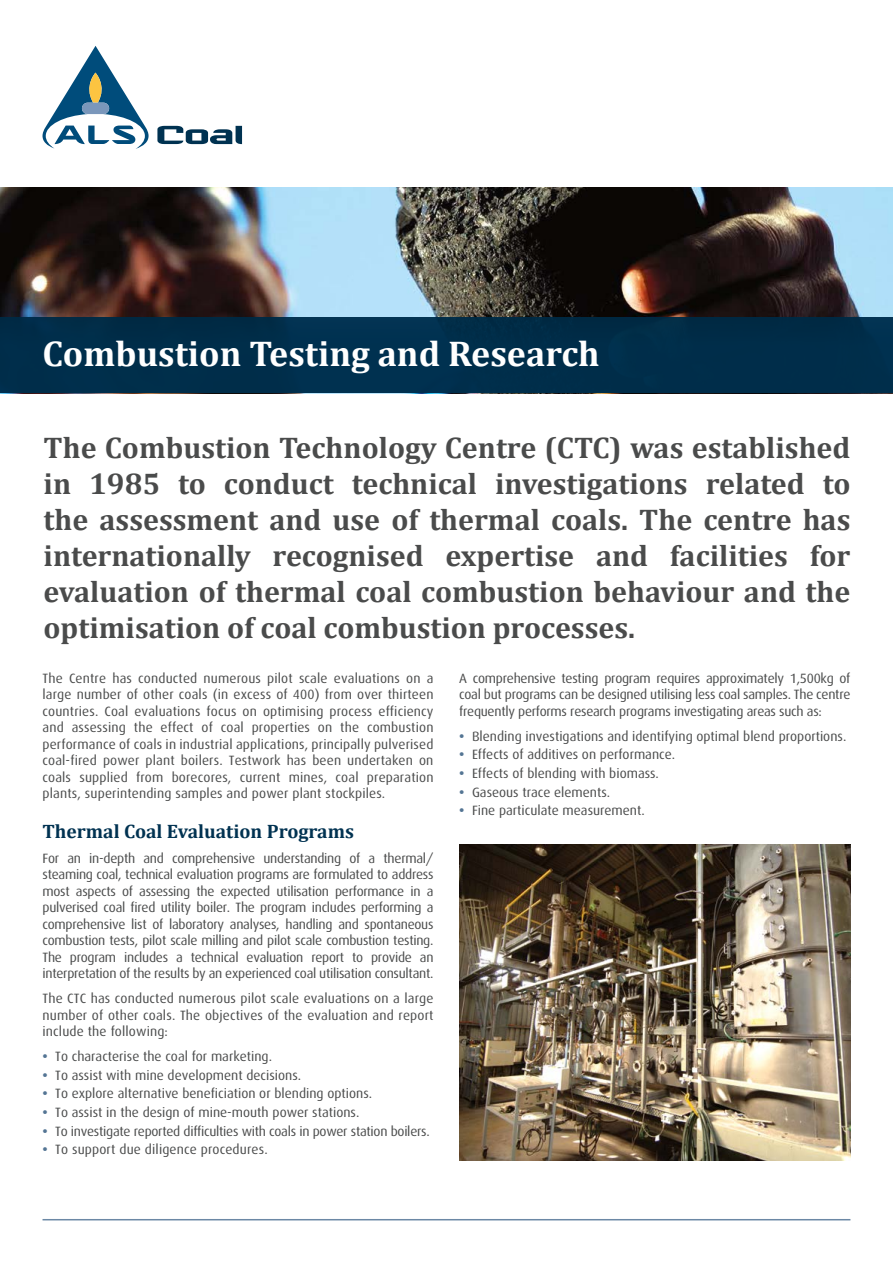
<style>
.page{position:relative;width:893px;height:1263px;background:#fff}
.page>*{position:absolute;margin:0;border:0;box-sizing:border-box;transform-origin:0 0}
.t1{font:700 36px "Cambria";color:#fff}
.t2{font:700 30px/36px "Cambria";color:#4a4b4b;text-align:justify}
.t3{font:700 19.5px "Cambria";color:#003251}
.t4{font:13.5px/16.5px "Dax";color:#4a4b4b;text-align:justify}
.t5{font:13.5px "Dax";letter-spacing:-.02em;color:#4a4b4b}
.s1{font-weight:700;color:#547594}
</style>
<div class="page">
<img style="left:0;top:187px;width:893px;height:131px">
<svg style="left:157px;top:126px;width:85px;height:18px"></svg>
<svg style="left:43px;top:46px;width:106px;height:103px"></svg>
<hr style="left:43px;top:1219px;width:807px;height:1px;background:#6b88a5">
<div style="left:0;top:318px;width:893px;height:75px;background:#002e4a"></div>
<img style="left:459px;top:845px;width:391px;height:316px">
<h1 class="t1" style="left:43px;top:329px;width:559px">Combustion Testing and Research</h1>
<p class="t2" style="left:44px;top:428px;width:808px">The Combustion Technology Centre (CTC) was established in 1985 to conduct technical investigations related to the assessment and use of thermal coals. The centre has internationally recognised expertise and facilities for evaluation of thermal coal combustion behaviour and the optimisation of coal combustion processes.</p>
<p class="t4" style="left:43px;top:670px;width:393px">The Centre has conducted numerous pilot scale evaluations on a large number of other coals (in excess of 400) from over thirteen countries. Coal evaluations focus on optimising process efficiency and assessing the effect of coal properties on the combustion performance of coals in industrial applications, principally pulverised coal-fired power plant boilers. Testwork has been undertaken on coals supplied from borecores, current mines, coal preparation plants, superintending samples and power plant stockpiles.</p>
<h3 class="t3" style="left:43px;top:817px;width:313px">Thermal Coal Evaluation Programs</h3>
<p class="t4" style="left:43px;top:850px;width:393px">For an in-depth and comprehensive understanding of a thermal/ steaming coal, technical evaluation programs are formulated to address most aspects of assessing the expected utilisation performance in a pulverised coal fired utility boiler. The program includes performing a comprehensive list of laboratory analyses, handling and spontaneous combustion tests, pilot scale milling and pilot scale combustion testing.<br>The program includes a technical evaluation report to provide an interpretation of the results by an experienced coal utilisation consultant.</p>
<p class="t4" style="left:43px;top:990px;width:392px">The CTC has conducted numerous pilot scale evaluations on a large number of other coals. The objectives of the evaluation and report include the following:</p>
<p class="t4" style="left:43px;top:1048px;width:231px"><span class="s1">•</span> To characterise the coal for marketing.</p>
<p class="t4" style="left:43px;top:1067px;width:260px"><span class="s1">•</span> To assist with mine development decisions.</p>
<p class="t4" style="left:43px;top:1086px;width:331px"><span class="s1">•</span> To explore alternative beneficiation or blending options.</p>
<p class="t4" style="left:43px;top:1104px;width:318px"><span class="s1">•</span> To assist in the design of mine-mouth power stations.</p>
<p class="t5" style="left:43px;top:1123px;width:389px"><span class="s1">•</span> To investigate reported difficulties with coals in power station boilers.</p>
<p class="t4" style="left:43px;top:1141px;width:227px"><span class="s1">•</span> To support due diligence procedures.</p>
<p class="t4" style="left:459px;top:670px;width:393px">A comprehensive testing program requires approximately 1,500kg of coal but programs can be designed utilising less coal samples. The centre frequently performs research programs investigating areas such as:</p>
<p class="t4" style="left:459px;top:728px;width:389px"><span class="s1">•</span> Blending investigations and identifying optimal blend proportions.</p>
<p class="t4" style="left:459px;top:746px;width:217px"><span class="s1">•</span> Effects of additives on performance.</p>
<p class="t4" style="left:459px;top:765px;width:201px"><span class="s1">•</span> Effects of blending with biomass.</p>
<p class="t4" style="left:459px;top:784px;width:153px"><span class="s1">•</span> Gaseous trace elements.</p>
<p class="t4" style="left:459px;top:802px;width:187px"><span class="s1">•</span> Fine particulate measurement.</p>
</div>
